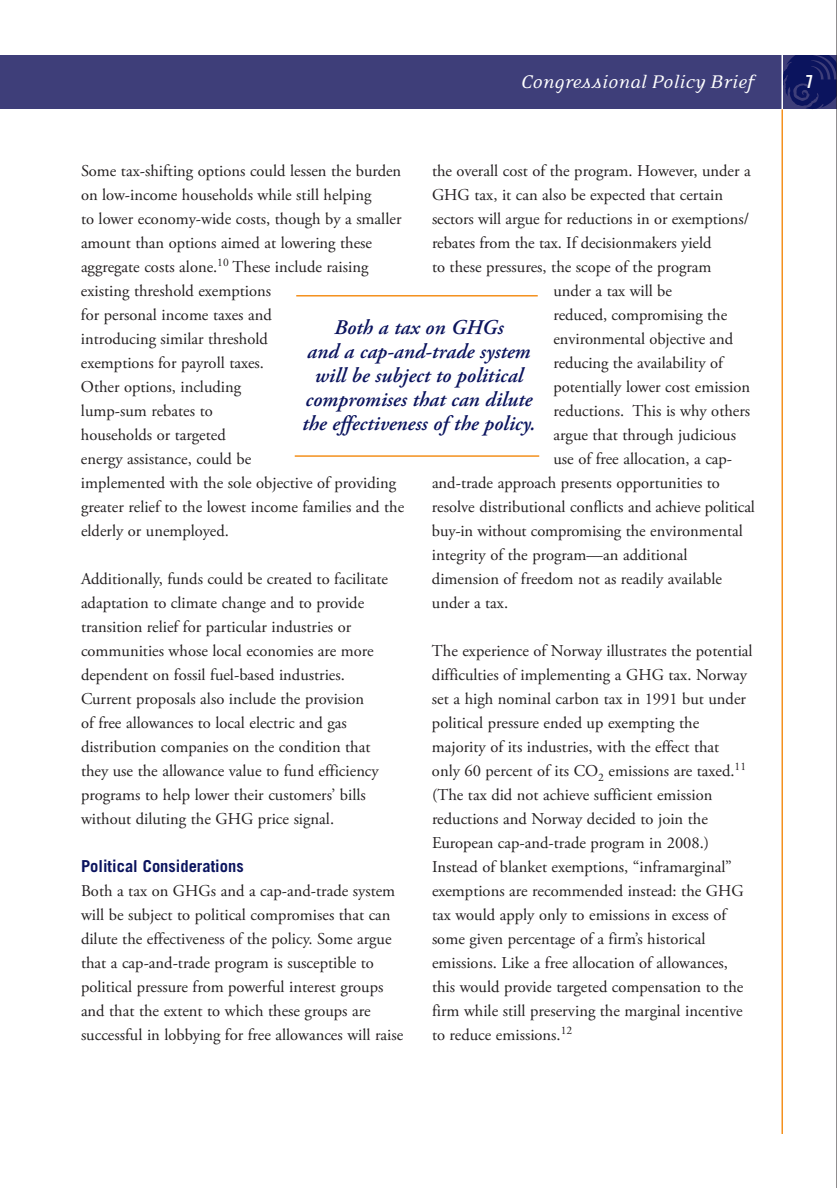
<style>
.page{position:relative;width:837px;height:1188px;background:#fff}
.page>*{position:absolute;margin:0;border:0;box-sizing:border-box;transform-origin:0 0}
.t1{font:italic 600 21px/24px "Adobe Garamond Pro";color:#0b145e;text-align:center}
.t2{font:italic 21px "Eidetic Serif";letter-spacing:-.015em;color:#fff}
.t3{font:18px "Trade Gothic LT Std Bd Cn 20";color:#fff}
.t4{font:16.5px/24px "Adobe Garamond Pro";color:#231f20}
.t5{font:700 16.5px "Trade Gothic LT Std";color:#0b145e}
</style>
<div class="page">
<div style="left:0;top:55px;width:837px;height:54px;background:#3e3e79"></div>
<svg style="left:783px;top:55px;width:53px;height:54px"></svg>
<hr style="left:781px;top:45px;width:2px;height:78px;background:#fff">
<hr style="left:782px;top:109px;width:1px;height:1025px;background:#f4901d">
<hr style="left:836px;top:0;width:1px;height:1188px;background:#231f20">
<hr style="left:296px;top:295px;width:242px;height:2px;background:#f4901d">
<hr style="left:295px;top:455px;width:244px;height:2px;background:#f4901d">
<p class="t2" style="left:521px;top:74px;width:235px">Congressional Policy Brief</p>
<p class="t3" style="left:806px;top:75px;width:9px">7</p>
<p class="t4" style="left:432px;top:160px;width:320px">the overall cost of the program. However, under a</p>
<p class="t4" style="left:432px;top:184px;width:293px">GHG tax, it can also be expected that certain</p>
<p class="t4" style="left:432px;top:208px;width:319px">sectors will argue for reductions in or exemptions/</p>
<p class="t4" style="left:432px;top:232px;width:281px">rebates from the tax. If decisionmakers yield</p>
<p class="t4" style="left:432px;top:256px;width:281px">to these pressures, the scope of the program</p>
<p class="t4" style="left:553px;top:280px;width:120px">under a tax will be</p>
<p class="t4" style="left:553px;top:304px;width:175px">reduced, compromising the</p>
<p class="t4" style="left:553px;top:328px;width:181px">environmental objective and</p>
<p class="t4" style="left:553px;top:352px;width:171px">reducing the availability of</p>
<p class="t4" style="left:553px;top:376px;width:198px">potentially lower cost emission</p>
<p class="t4" style="left:553px;top:400px;width:198px">reductions. This is why others</p>
<p class="t4" style="left:553px;top:424px;width:184px">argue that through judicious</p>
<p class="t4" style="left:553px;top:448px;width:180px">use of free allocation, a cap-</p>
<p class="t4" style="left:432px;top:472px;width:289px">and-trade approach presents opportunities to</p>
<p class="t4" style="left:432px;top:496px;width:324px">resolve distributional conflicts and achieve political</p>
<p class="t4" style="left:432px;top:520px;width:312px">buy-in without compromising the environmental</p>
<p class="t4" style="left:432px;top:544px;width:257px">integrity of the program—an additional</p>
<p class="t4" style="left:432px;top:568px;width:292px">dimension of freedom not as readily available</p>
<p class="t4" style="left:432px;top:592px;width:78px">under a tax.</p>
<p class="t4" style="left:432px;top:640px;width:322px">The experience of Norway illustrates the potential difficulties of implementing a GHG tax. Norway set a high nominal carbon tax in 1991 but under political pressure ended up exempting the majority of its industries, with the effect that<br>only 60 percent of its CO<sub>2</sub> emissions are taxed.<sup>11 </sup>(The tax did not achieve sufficient emission reductions and Norway decided to join the European cap-and-trade program in 2008.)<br>Instead of blanket exemptions, “inframarginal” exemptions are recommended instead: the GHG tax would apply only to emissions in excess of some given percentage of a firm’s historical emissions. Like a free allocation of allowances, this would provide targeted compensation to the firm while still preserving the marginal incentive to reduce emissions.<sup>12</sup></p>
<p class="t4" style="left:81px;top:160px;width:325px">Some tax-shifting options could lessen the burden on low-income households while still helping<br>to lower economy-wide costs, though by a smaller amount than options aimed at lowering these aggregate costs alone.<sup>10</sup> These include raising existing threshold exemptions<br>for personal income taxes and<br>introducing similar threshold<br>exemptions for payroll taxes.<br>Other options, including<br>lump-sum rebates to<br>households or targeted<br>energy assistance, could be<br>implemented with the sole objective of providing greater relief to the lowest income families and the elderly or unemployed.</p>
<p class="t4" style="left:81px;top:568px;width:309px">Additionally, funds could be created to facilitate adaptation to climate change and to provide transition relief for particular industries or communities whose local economies are more dependent on fossil fuel-based industries.<br>Current proposals also include the provision<br>of free allowances to local electric and gas distribution companies on the condition that they use the allowance value to fund efficiency programs to help lower their customers’ bills without diluting the GHG price signal.</p>
<p class="t5" style="left:81px;top:860px;width:164px">Political Considerations</p>
<p class="t4" style="left:81px;top:880px;width:324px">Both a tax on GHGs and a cap-and-trade system will be subject to political compromises that can dilute the effectiveness of the policy. Some argue that a cap-and-trade program is susceptible to political pressure from powerful interest groups and that the extent to which these groups are successful in lobbying for free allowances will raise</p>
<p class="t1" style="left:302px;top:317px;width:235px">Both a tax on GHGs<br>and a cap-and-trade system will be subject to political compromises that can dilute the effectiveness of the policy.</p>
</div>
